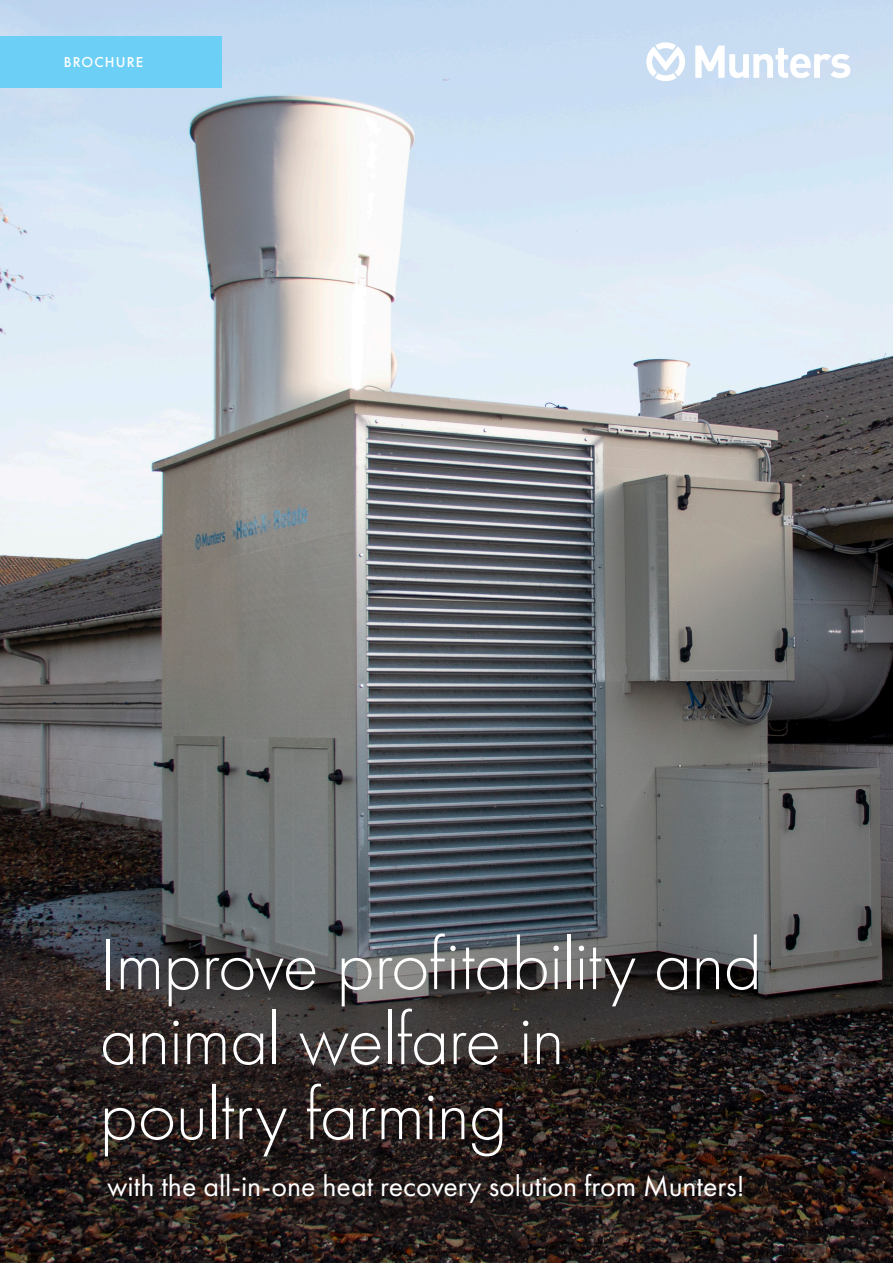
<style>
.page{position:relative;width:893px;height:1263px;background:#fff}
.page>*{position:absolute;margin:0;border:0;box-sizing:border-box;transform-origin:0 0}
.t1{font:75px/75px "Futura PT Light";letter-spacing:-.015em;color:#fff}
.t2{font:30px "Futura PT";letter-spacing:-.005em;color:#fff}
.t3{font:15px "Futura PT Medium";letter-spacing:.07em;color:#fff}
</style>
<div class="page">
<img style="left:0;top:0;width:893px;height:1263px">
<div style="left:0;top:36px;width:221px;height:51px;background:#6bcff6"></div>
<svg style="left:695px;top:46px;width:155px;height:32px"></svg>
<svg style="left:646px;top:42px;width:39px;height:39px"></svg>
<svg style="left:100px;top:1172px;width:681px;height:60px;background:#281e1b"></svg>
<p class="t3" style="left:64px;top:53px;width:81px">BROCHURE</p>
<p class="t1" style="left:100px;top:927px;width:664px">Improve profitability and animal welfare in poultry farming</p>
<p class="t2" style="left:107px;top:1168px;width:639px">with the all-in-one heat recovery solution from Munters!</p>
</div>
